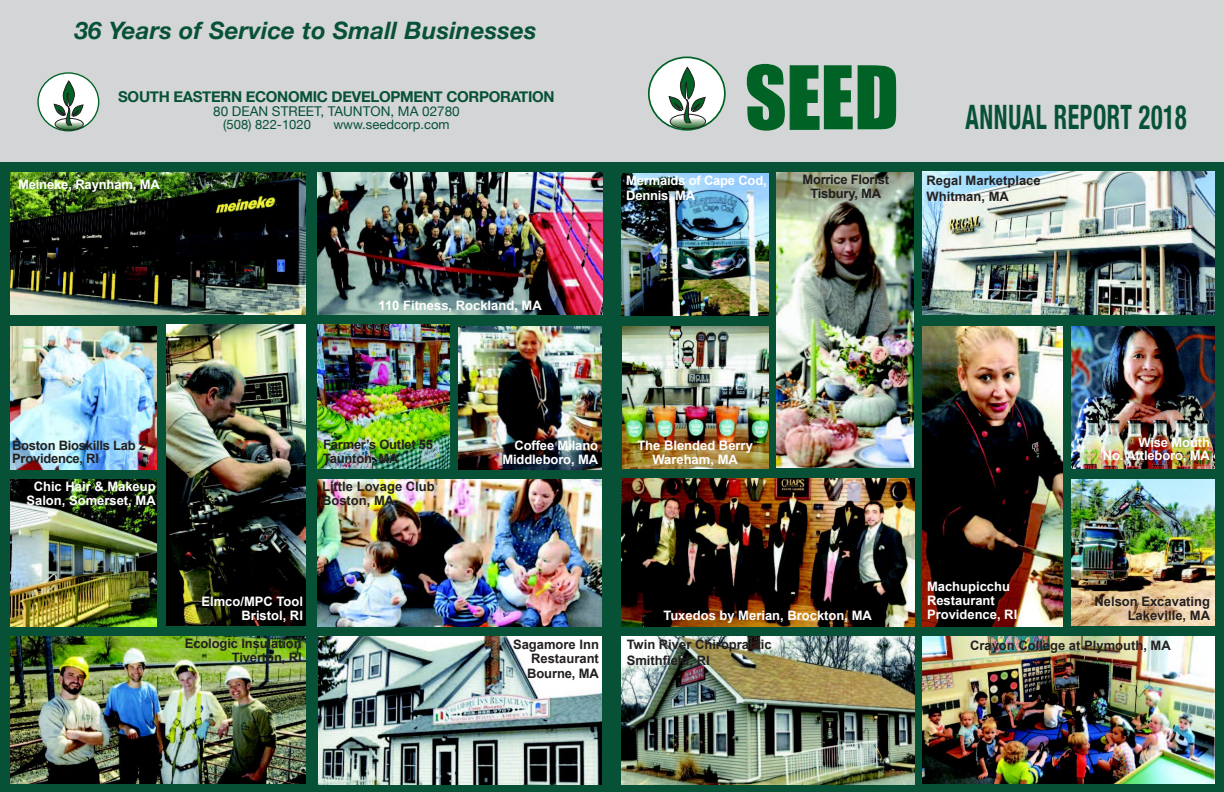
<style>
.page{position:relative;width:1224px;height:792px;background:#fff}
.page>*{position:absolute;margin:0;border:0;box-sizing:border-box;transform-origin:0 0}
.t1{font:700 condensed 33.6px "Helvetica Neue";letter-spacing:.025em;color:#075137;scale:.71 1}
.t2{font:italic 700 24px "Helvetica Neue";letter-spacing:.01em;color:#075137}
.t3{font:700 15px "Helvetica Neue";letter-spacing:-.02em;color:#075137}
.t4{font:13.5px "Helvetica Neue";color:#075137}
.t5{font:700 13px/14px "Arial";color:#fff;text-align:right}
.t6{font:700 13px/14px "Arial";color:#231f20}
.t7{font:700 13px/14px "Arial";letter-spacing:-.02em;color:#231f20}
.t8{font:13px "Helvetica Neue";color:#075137}
</style>
<div class="page">
<div style="left:0;top:153px;width:1224px;height:639px;background:#075137"></div>
<img style="left:923px;top:171px;width:291px;height:144px">
<img style="left:923px;top:636px;width:291px;height:148px">
<img style="left:1071px;top:326px;width:144px;height:143px">
<img style="left:1071px;top:479px;width:144px;height:147px">
<img style="left:923px;top:326px;width:139px;height:300px">
<img style="left:621px;top:173px;width:148px;height:143px">
<img style="left:622px;top:636px;width:292px;height:148px">
<img style="left:622px;top:478px;width:292px;height:148px">
<img style="left:622px;top:326px;width:147px;height:143px">
<img style="left:777px;top:172px;width:136px;height:296px">
<div style="left:0;top:0;width:1224px;height:162px;background:#d3d5d7"></div>
<img style="left:317px;top:172px;width:285px;height:143px">
<img style="left:10px;top:636px;width:296px;height:148px">
<img style="left:318px;top:636px;width:284px;height:148px">
<img style="left:10px;top:326px;width:146px;height:143px">
<img style="left:458px;top:326px;width:144px;height:143px">
<img style="left:10px;top:479px;width:146px;height:147px">
<img style="left:317px;top:479px;width:285px;height:147px">
<img style="left:10px;top:172px;width:296px;height:143px">
<img style="left:317px;top:325px;width:132px;height:144px">
<svg style="left:747px;top:64px;width:149px;height:67px"></svg>
<svg style="left:648px;top:56px;width:78px;height:75px"></svg>
<svg style="left:37px;top:72px;width:63px;height:60px"></svg>
<img style="left:166px;top:325px;width:140px;height:300px">
<h2 class="t2" style="left:75px;top:16px;width:464px">36 Years of Service to Small Businesses</h2>
<p class="t3" style="left:118px;top:88px;width:438px">SOUTH EASTERN ECONOMIC DEVELOPMENT CORPORATION</p>
<p class="t4" style="left:213px;top:103px;width:248px">80 DEAN STREET, TAUNTON, MA 02780</p>
<p class="t8" style="left:223px;top:117px;width:89px">(508) 822-1020</p>
<p class="t8" style="left:333px;top:117px;width:118px">www.seedcorp.com</p>
<p class="t5" style="left:18px;top:177px;width:144px">Meineke, Raynham, MA</p>
<p class="t5" style="left:379px;top:298px;width:165px">110 Fitness, Rockland, MA</p>
<p class="t5" style="left:626px;top:173px;width:142px;line-height:15px;text-align:left">Mermaids of Cape Cod,<br>Dennis, MA</p>
<p class="t7" style="left:802px;top:173px;width:88px;text-align:center">Morrice Florist<br>Tisbury, MA</p>
<h1 class="t1" style="left:966px;top:96px;width:313px">ANNUAL REPORT 2018</h1>
<p class="t6" style="left:927px;top:173px;width:116px;line-height:15.6px">Regal Marketplace<br>Whitman, MA</p>
<p class="t7" style="left:12px;top:439px;width:135px;line-height:13px">Boston Bioskills Lab 2<br>Providence, RI</p>
<p class="t5" style="left:26px;top:479px;width:131px;text-align:center">Chic Hair &amp; Makeup<br>Salon, Somerset, MA</p>
<p class="t7" style="left:323px;top:438px;width:111px">Farmer’s Outlet 55<br>Taunton, MA</p>
<p class="t6" style="left:322px;top:480px;width:114px">Little Lovage Club<br>Boston, MA</p>
<p class="t5" style="left:502px;top:438px;width:97px">Coffee Milano<br>Middleboro, MA</p>
<p class="t5" style="left:637px;top:438px;width:117px;text-align:center">The Blended Berry<br>Wareham, MA</p>
<p class="t5" style="left:201px;top:595px;width:103px">Elmco/MPC Tool<br>Bristol, RI</p>
<p class="t6" style="left:185px;top:636px;width:118px;text-align:right">Ecologic Insulation<br>Tiverton, RI</p>
<p class="t6" style="left:527px;top:637px;width:73px;line-height:14.5px;text-align:justify;text-indent:-14px">Sagamore Inn Restaurant Bourne, MA</p>
<p class="t5" style="left:663px;top:609px;width:210px">Tuxedos by Merian, Brockton, MA</p>
<p class="t6" style="left:627px;top:637px;width:146px;line-height:15.6px">Twin River Chiropractic<br>Smithfield, RI</p>
<p class="t5" style="left:1103px;top:436px;width:109px;line-height:13px">Wise Mouth<br>No. Attleboro, MA</p>
<p class="t5" style="left:927px;top:580px;width:92px;text-align:left">Machupicchu<br>Restaurant<br>Providence, RI</p>
<p class="t6" style="left:970px;top:638px;width:202px">Crayon College at Plymouth, MA</p>
<p class="t6" style="left:1094px;top:595px;width:117px;text-align:right">Nelson Excavating<br>Lakeville, MA</p>
</div>
